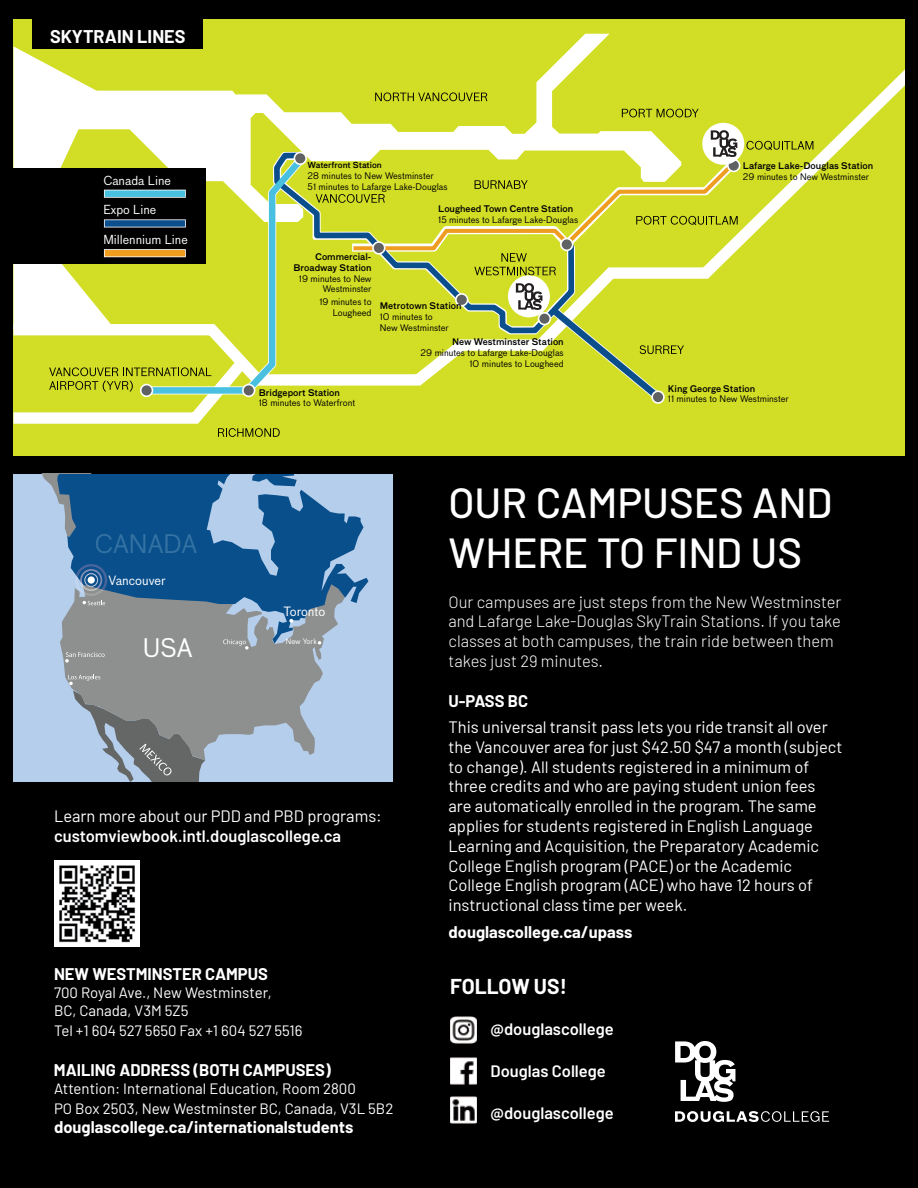
<style>
.page{position:relative;width:918px;height:1188px;background:#000}
.page>*{position:absolute;margin:0;border:0;box-sizing:border-box;transform-origin:0 0}
.t1{font:500 42px/50.4px "Barlow";color:#fff}
.t2{font:25.05px "Bau OT";color:#3372a2}
.t3{font:25.05px "Bau OT";color:#fff}
.t4{font:700 21px "Barlow";color:#fff}
.t5{font:700 18px "Barlow";color:#fff}
.t6{font:16.5px/19.8px "Barlow";color:#fff}
.t7{font:300 16.5px/19.8px "Barlow";color:#fff}
.t8{font:700 16.5px "Barlow";color:#fff}
.t9{font:600 16.5px "Barlow";color:#fff}
.t10{font:15px/18px "Barlow";color:#fff}
.t11{font:12.45px "Bau OT";color:#fff}
.t12{font:12.15px "Bau OT";color:#fff}
.t13{font:8.85px/10.6px "Bau OT";color:#000;text-align:right}
.t14{font:500 8.85px/10.6px "Bau OT";color:#000;text-align:right}
.t15{font:500 8.1px "Bau OT";color:#000}
.t16{font:7.35px "Bau OT";color:#fff}
</style>
<div class="page">
<div style="left:14px;top:19px;width:891px;height:436px;background:#d2de26"></div>
<svg style="left:813px;top:69px;width:92px;height:107px"></svg>
<svg style="left:14px;top:46px;width:799px;height:391px"></svg>
<div style="left:32px;top:18px;width:171px;height:31px;background:#000"></div>
<div style="left:14px;top:474px;width:379px;height:307px;background:#b5ceeb"></div>
<svg style="left:42px;top:474px;width:15px;height:23px"></svg>
<svg style="left:60px;top:644px;width:263px;height:111px;fill:#8e9090"></svg>
<svg style="left:57px;top:474px;width:311px;height:170px;fill:#094f8c"></svg>
<div style="left:96px;top:534px;width:101px;height:19px;background:#094f8c"></div>
<svg style="left:289px;top:619px;width:4px;height:4px"></svg>
<svg style="left:65px;top:652px;width:40px;height:11px"></svg>
<svg style="left:68px;top:675px;width:193px;height:106px"></svg>
<svg style="left:318px;top:641px;width:3px;height:4px"></svg>
<svg style="left:223px;top:639px;width:26px;height:11px"></svg>
<svg style="left:75px;top:564px;width:32px;height:41px"></svg>
<svg style="left:675px;top:1041px;width:60px;height:61px"></svg>
<svg style="left:675px;top:1111px;width:154px;height:11px"></svg>
<img style="left:450px;top:1016px;width:27px;height:27px">
<img style="left:450px;top:1057px;width:27px;height:27px">
<img style="left:450px;top:1096px;width:27px;height:27px">
<img style="left:54px;top:861px;width:86px;height:85px">
<p class="t5" style="left:50px;top:23px;width:137px">SKYTRAIN LINES</p>
<p class="t12" style="left:103px;top:173px;width:69px">Canada Line</p>
<p class="t12" style="left:103px;top:203px;width:54px">Expo Line</p>
<p class="t12" style="left:103px;top:232px;width:86px">Millennium Line</p>
<p class="t15" style="left:308px;top:161px;width:76px">Waterfront Station</p>
<p class="t13" style="left:308px;top:171px;width:142px;text-align:left">28 minutes to New Westminster<br>51 minutes to Lafarge Lake-Douglas</p>
<p class="t14" style="left:438px;top:204px;width:137px">Lougheed Town Centre Station</p>
<p class="t13" style="left:438px;top:215px;width:142px">15 minutes to Lafarge Lake-Douglas</p>
<p class="t14" style="left:294px;top:252px;width:80px">Commercial-<br>Broadway Station</p>
<p class="t13" style="left:299px;top:273px;width:74px">19 minutes to New<br>Westminster</p>
<p class="t13" style="left:319px;top:297px;width:54px">19 minutes to<br>Lougheed</p>
<p class="t14" style="left:380px;top:301px;width:83px">Metrotown Station</p>
<p class="t13" style="left:380px;top:311px;width:71px;text-align:left">10 minutes to<br>New Westminster</p>
<p class="t14" style="left:259px;top:387px;width:83px">Bridgeport Station</p>
<p class="t13" style="left:259px;top:398px;width:98px">18 minutes to Waterfront</p>
<p class="t14" style="left:452px;top:337px;width:113px">New Westminster Station</p>
<p class="t13" style="left:421px;top:348px;width:145px">29 minutes to Lafarge Lake-Douglas<br>10 minutes to Lougheed</p>
<p class="t14" style="left:743px;top:161px;width:132px">Lafarge Lake-Douglas Station</p>
<p class="t13" style="left:743px;top:171px;width:128px">29 minutes to New Westminster</p>
<p class="t14" style="left:668px;top:383px;width:89px">King George Station</p>
<p class="t13" style="left:668px;top:394px;width:122px">11 minutes to New Westminster</p>
<h2 class="t2" style="left:95px;top:529px;width:104px">CANADA</h2>
<p class="t11" style="left:109px;top:573px;width:59px">Vancouver</p>
<h2 class="t3" style="left:143px;top:633px;width:52px">USA</h2>
<p class="t11" style="left:284px;top:605px;width:43px">Toronto</p>
<p class="t16" style="left:286px;top:637px;width:32px">New York</p>
<p class="t6" style="left:54px;top:805px;width:329px">Learn more about our PDD and PBD programs:</p>
<p class="t9" style="left:54px;top:824px;width:289px">customviewbook.intl.douglascollege.ca</p>
<p class="t8" style="left:54px;top:962px;width:215px">NEW WESTMINSTER CAMPUS</p>
<p class="t10" style="left:54px;top:983px;width:219px">700 Royal Ave., New Westminster,<br>BC, Canada, V3M 5Z5</p>
<p class="t10" style="left:54px;top:1021px;width:250px">Tel +1 604 527 5650 Fax +1 604 527 5516</p>
<p class="t8" style="left:54px;top:1058px;width:278px">MAILING ADDRESS (BOTH CAMPUSES)</p>
<p class="t10" style="left:54px;top:1077px;width:341px;line-height:19.8px">Attention: International Education, Room 2800<br>PO Box 2503, New Westminster BC, Canada, V3L 5B2</p>
<p class="t8" style="left:54px;top:1115px;width:301px">douglascollege.ca/internationalstudents</p>
<h1 class="t1" style="left:448px;top:474px;width:385px">OUR CAMPUSES AND<br>WHERE TO FIND US</h1>
<p class="t7" style="left:448px;top:590px;width:394px">Our campuses are just steps from the New Westminster and Lafarge Lake-Douglas SkyTrain Stations. If you take classes at both campuses, the train ride between them takes just 29 minutes.</p>
<p class="t8" style="left:448px;top:688px;width:81px">U-PASS BC</p>
<p class="t6" style="left:448px;top:716px;width:395px">This universal transit pass lets you ride transit all over the Vancouver area for just $42.50 $47 a month (subject to change). All students registered in a minimum of three credits and who are paying student union fees are automatically enrolled in the program. The same applies for students registered in English Language Learning and Acquisition, the Preparatory Academic College English program (PACE) or the Academic College English program (ACE) who have 12 hours of instructional class time per week.</p>
<p class="t8" style="left:448px;top:920px;width:185px">douglascollege.ca/upass</p>
<p class="t4" style="left:450px;top:971px;width:118px">FOLLOW US!</p>
<p class="t9" style="left:490px;top:1016px;width:125px">@douglascollege</p>
<p class="t9" style="left:490px;top:1058px;width:117px">Douglas College</p>
<p class="t9" style="left:490px;top:1100px;width:125px">@douglascollege</p>
</div>
